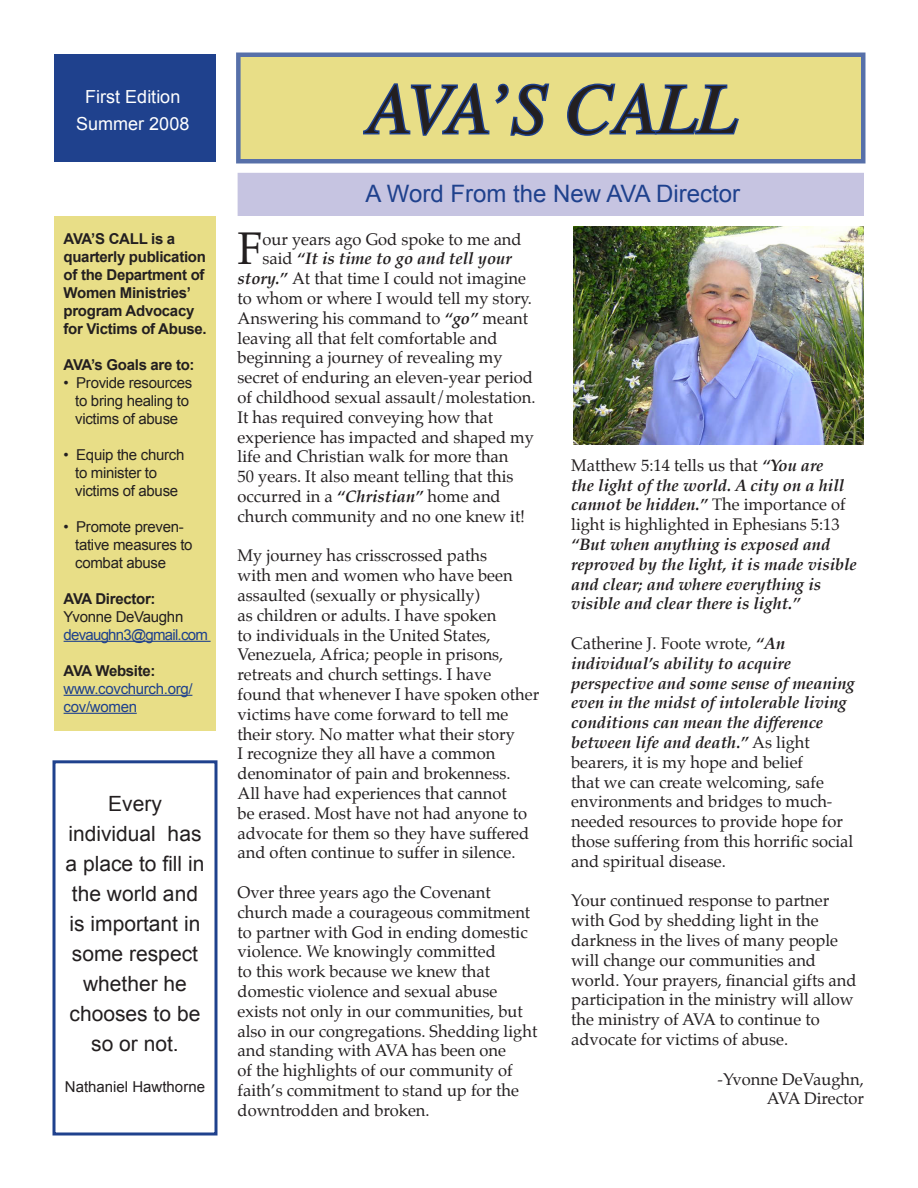
<style>
.page{position:relative;width:918px;height:1188px;background:#fff}
.page>*{position:absolute;margin:0;border:0;box-sizing:border-box;transform-origin:0 0}
.t1{font:italic 72px "Times";color:#231f20}
.t2{font:44.85px "Palatino";color:#231f20}
.t3{font:24px "Arial";color:#1f418d}
.t4{font:21px/30px "Arial";color:#231f20;text-align:center}
.t5{font:18px/27px "Arial";color:#fff;text-align:center}
.t6{font:16.5px/19.8px "Palatino";color:#231f20}
.t7{font:italic 700 16.5px/19.8px "Palatino";color:#231f20}
.t8{font:15px/18px "Arial";letter-spacing:-.02em;color:#231f20}
.t9{font:700 15px/18px "Arial";letter-spacing:-.02em;color:#231f20}
.t10{font:15px/18px "Arial";letter-spacing:-.02em;color:#1f418d}
.t11{font:15px "Arial";letter-spacing:-.05em;color:#1f418d}
.t12{font:15px "Arial";color:#231f20}
.s1{font-weight:400;font-style:normal}
.s2{font-weight:700;font-style:italic}
</style>
<div class="page">
<div style="left:238px;top:55px;width:625px;height:106px;background:#e8de87"></div>
<div style="left:236px;top:52px;width:630px;height:112px;border:4px solid #1f418d"></div>
<svg style="left:362px;top:83px;width:189px;height:81px"></svg>
<svg style="left:566px;top:83px;width:175px;height:81px"></svg>
<div style="left:55px;top:55px;width:160px;height:106px;background:#1f418d"></div>
<div style="left:54px;top:54px;width:162px;height:108px;border:2px solid #1f418d"></div>
<div style="left:238px;top:174px;width:625px;height:41px;background:#c6c4e1"></div>
<div style="left:238px;top:173px;width:626px;height:43px;border:2px solid #b4b1d7"></div>
<img style="left:574px;top:227px;width:290px;height:217px">
<div style="left:54px;top:216px;width:162px;height:514px;background:#e8de87"></div>
<hr style="left:64px;top:641px;width:147px;height:1px;background:#1f418d">
<hr style="left:64px;top:695px;width:128px;height:1px;background:#1f418d">
<hr style="left:64px;top:713px;width:73px;height:1px;background:#1f418d">
<div style="left:52px;top:760px;width:166px;height:376px;border:3px solid #1f418d"></div>
<p class="t5" style="left:76px;top:83px;width:115px">First Edition<br>Summer 2008</p>
<p class="t9" style="left:64px;top:229px;width:145px">AVA’S CALL is a quarterly publication of the Department of<br>Women Ministries’ program Advocacy for Victims of Abuse.</p>
<p class="t9" style="left:64px;top:355px;width:133px">AVA’s Goals are to:</p>
<p class="t8" style="left:64px;top:373px;width:130px;text-align:center">• Provide resources to bring healing to victims of abuse</p>
<p class="t8" style="left:75px;top:445px;width:111px;text-indent:-12px">• Equip the church to minister to victims of abuse</p>
<p class="t8" style="left:75px;top:517px;width:119px;text-indent:-12px">• Promote preven&shy;tative measures to combat abuse</p>
<p class="t9" style="left:64px;top:589px;width:93px">AVA Director:</p>
<p class="t8" style="left:64px;top:607px;width:121px">Yvonne DeVaughn</p>
<p class="t11" style="left:64px;top:626px;width:146px">devaughn3@gmail.com</p>
<p class="t9" style="left:64px;top:661px;width:93px">AVA Website:</p>
<p class="t10" style="left:64px;top:679px;width:131px">www.covchurch.org/ cov/women</p>
<p class="t4" style="left:66px;top:788px;width:140px">Every individual has a place to fill in the world and is important in some respect whether he chooses to be so or not.</p>
<p class="t12" style="left:65px;top:1078px;width:142px">Nathaniel Hawthorne</p>
<h1 class="t1" style="left:366px;top:44px;width:372px">AVA’S CALL</h1>
<h3 class="t3" style="left:365px;top:180px;width:376px">A Word From the New AVA Director</h3>
<h2 class="t2" style="left:238px;top:212px;width:26px">F</h2>
<p class="t6" style="left:263px;top:229px;width:261px">our years ago God spoke to me and</p>
<p class="t7" style="left:263px;top:249px;width:251px"><span class="s1">said</span> “It is time to go and tell your</p>
<p class="t6" style="left:238px;top:269px;width:290px"><span class="s2">story.”</span> At that time I could not imagine</p>
<p class="t6" style="left:238px;top:289px;width:296px">to whom or where I would tell my story.</p>
<p class="t6" style="left:238px;top:308px;width:292px">Answering his command to <span class="s2">“go”</span> meant</p>
<p class="t6" style="left:238px;top:328px;width:261px">leaving all that felt comfortable and</p>
<p class="t6" style="left:238px;top:348px;width:266px">beginning a journey of revealing my</p>
<p class="t6" style="left:238px;top:368px;width:297px">secret of enduring an eleven-year period</p>
<p class="t6" style="left:238px;top:388px;width:300px">of childhood sexual assault/molestation.</p>
<p class="t6" style="left:238px;top:407px;width:257px">It has required conveying how that</p>
<p class="t6" style="left:238px;top:427px;width:298px">experience has impacted and shaped my</p>
<p class="t6" style="left:238px;top:447px;width:272px">life and Christian walk for more than</p>
<p class="t6" style="left:238px;top:467px;width:277px">50 years. It also meant telling that this</p>
<p class="t6" style="left:238px;top:487px;width:265px">occurred in a <span class="s2">“Christian”</span> home and</p>
<p class="t6" style="left:238px;top:506px;width:289px">church community and no one knew it!</p>
<p class="t6" style="left:238px;top:546px;width:303px">My journey has crisscrossed paths<br>with men and women who have been assaulted (sexually or physically)<br>as children or adults. I have spoken<br>to individuals in the United States, Venezuela, Africa; people in prisons, retreats and church settings. I have found that whenever I have spoken other victims have come forward to tell me their story. No matter what their story<br>I recognize they all have a common denominator of pain and brokenness.<br>All have had experiences that cannot<br>be erased. Most have not had anyone to advocate for them so they have suffered and often continue to suffer in silence.</p>
<p class="t6" style="left:238px;top:883px;width:301px">Over three years ago the Covenant church made a courageous commitment to partner with God in ending domestic violence. We knowingly committed<br>to this work because we knew that domestic violence and sexual abuse exists not only in our communities, but also in our congregations. Shedding light and standing with AVA has been one<br>of the highlights of our community of faith’s commitment to stand up for the downtrodden and broken.</p>
<p class="t6" style="left:571px;top:455px;width:276px">Matthew 5:14 tells us that <span class="s2">“You are the light of the world. A city on a hill cannot be hidden.”</span> The importance of light is highlighted in Ephesians 5:13</p>
<p class="t7" style="left:571px;top:535px;width:287px">“But when anything is exposed and reproved by the light, it is made visible and clear; and where everything is visible and clear there is light.”</p>
<p class="t6" style="left:571px;top:633px;width:285px">Catherine J. Foote wrote, <span class="s2">“An individual’s ability to acquire perspective and some sense of meaning even in the midst of intolerable living conditions can mean the difference between life and death.”</span> As light bearers, it is my hope and belief<br>that we can create welcoming, safe environments and bridges to much&shy;needed resources to provide hope for those suffering from this horrific social and spiritual disease.</p>
<p class="t6" style="left:571px;top:891px;width:287px">Your continued response to partner with God by shedding light in the darkness in the lives of many people will change our communities and world. Your prayers, financial gifts and participation in the ministry will allow the ministry of AVA to continue to advocate for victims of abuse.</p>
<p class="t6" style="left:718px;top:1069px;width:148px;text-align:right">-Yvonne DeVaughn,<br>AVA Director</p>
</div>
